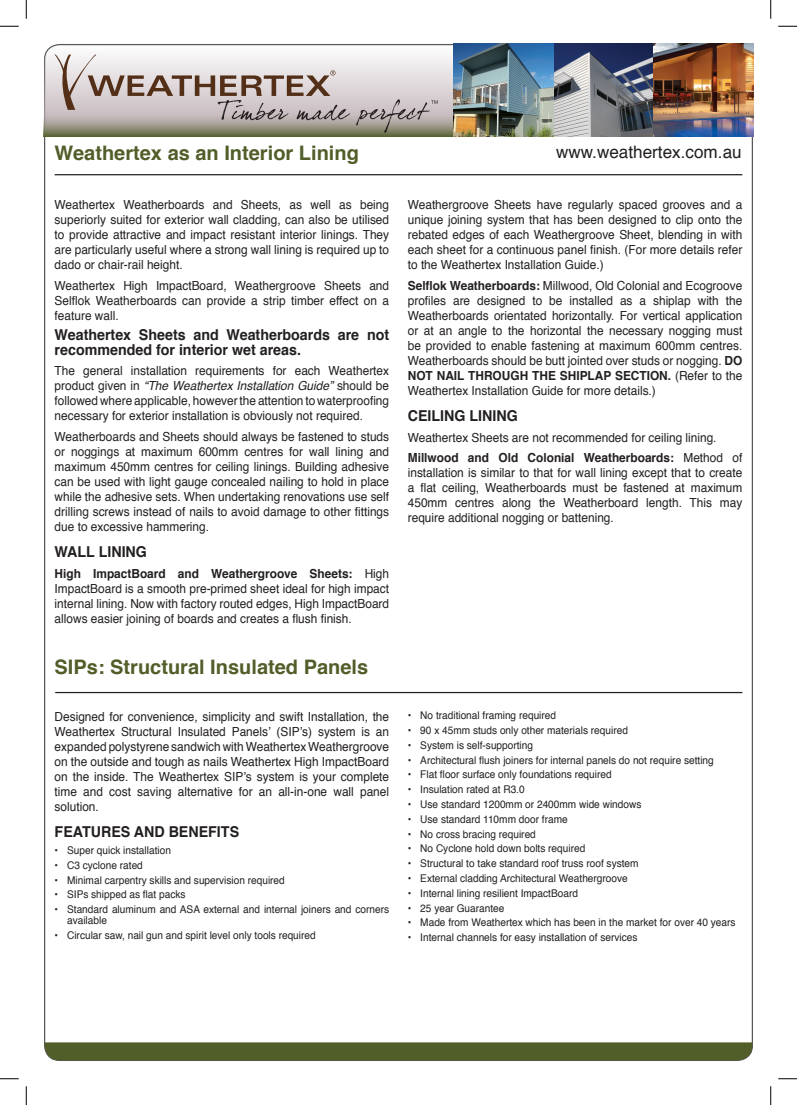
<style>
.page{position:relative;width:797px;height:1105px;background:#fff}
.page>*{position:absolute;margin:0;border:0;box-sizing:border-box;transform-origin:0 0}
.t1{font:700 20px "Helvetica";color:#515e29}
.t2{font:17.12px "Helvetica";color:#231f20}
.Body{font:700 15px/15px "Helvetica";color:#231f20;scale:.95 1}
.Subhead{font:700 15px "Helvetica";color:#231f20;scale:.95 1}
.Body-2{font:12.5px/15px "Helvetica";color:#231f20;text-align:justify;scale:.95 1}
.Subhead-2{font:12.5px/15px "Helvetica";color:#231f20;text-align:justify;scale:.95 1}
.Bullets-1{font:10.62px/11.2px "Helvetica";color:#231f20;scale:.95 1}
.s1{font-style:italic}
.s2{font-weight:700}
</style>
<div class="page">
<hr style="left:55px;top:174px;width:687px;height:1px;background:#231f20">
<hr style="left:55px;top:692px;width:687px;height:1px;background:#231f20">
<div style="left:45px;top:1042px;width:707px;height:18px;background:#515e29"></div>
<svg style="left:44px;top:44px;width:410px;height:67px"></svg>
<div style="left:44px;top:111px;width:709px;height:26px;background:linear-gradient(to bottom,#decedc,#686e48)"></div>
<svg style="left:55px;top:55px;width:295px;height:65px;background:#c6bcba"></svg>
<svg style="left:356px;top:99px;width:81px;height:34px;background:#a7a19c"></svg>
<img style="left:454px;top:44px;width:299px;height:93px">
<svg style="left:0;top:25px;width:19px;height:2px"></svg>
<svg style="left:778px;top:25px;width:19px;height:2px"></svg>
<svg style="left:0;top:1078px;width:19px;height:1px"></svg>
<svg style="left:778px;top:1078px;width:19px;height:1px"></svg>
<svg style="left:25px;top:0;width:2px;height:19px"></svg>
<svg style="left:25px;top:1086px;width:2px;height:19px"></svg>
<svg style="left:770px;top:0;width:1px;height:19px"></svg>
<svg style="left:770px;top:1086px;width:1px;height:19px"></svg>
<p class="t1" style="left:55px;top:137px;width:306px">Weathertex as an Interior Lining</p>
<p class="Body-2" style="left:55px;top:198px;width:353px">Weathertex Weatherboards and Sheets, as well as being superiorly suited for exterior wall cladding, can also be utilised to provide attractive and impact resistant interior linings. They are particularly useful where a strong wall lining is required up to dado or chair-rail height.</p>
<p class="Body-2" style="left:55px;top:278px;width:353px">Weathertex High ImpactBoard, Weathergroove Sheets and Selflok Weatherboards can provide a strip timber effect on a feature wall.</p>
<p class="Body" style="left:55px;top:327px;width:353px">Weathertex Sheets and Weatherboards are not recommended for interior wet areas.</p>
<p class="Body-2" style="left:55px;top:364px;width:354px">The general installation requirements for each Weathertex product given in <span class="s1">“The Weathertex Installation Guide”</span> should be followed where applicable, however the attention to waterproofing necessary for exterior installation is obviously not required.</p>
<p class="Body-2" style="left:55px;top:429px;width:353px">Weatherboards and Sheets should always be fastened to studs or noggings at maximum 600mm centres for wall lining and maximum 450mm centres for ceiling linings. Building adhesive can be used with light gauge concealed nailing to hold in place while the adhesive sets. When undertaking renovations use self drilling screws instead of nails to avoid damage to other fittings due to excessive hammering.</p>
<p class="Subhead" style="left:55px;top:540px;width:99px">WALL LINING</p>
<p class="Body-2" style="left:55px;top:566px;width:353px"><span class="s2">High ImpactBoard and Weathergroove Sheets:</span> High ImpactBoard is a smooth pre-primed sheet ideal for high impact internal lining. Now with factory routed edges, High ImpactBoard allows easier joining of boards and creates a flush finish.</p>
<p class="t1" style="left:55px;top:651px;width:315px">SIPs: Structural Insulated Panels</p>
<p class="Subhead-2" style="left:55px;top:709px;width:353px">Designed for convenience, simplicity and swift Installation, the Weathertex Structural Insulated Panels’ (SIP’s) system is an expanded polystyrene sandwich with Weathertex Weathergroove on the outside and tough as nails Weathertex High ImpactBoard on the inside. The Weathertex SIP’s system is your complete time and cost saving alternative for an all-in-one wall panel solution.</p>
<p class="Subhead" style="left:55px;top:820px;width:196px">FEATURES AND BENEFITS</p>
<p class="Bullets-1" style="left:55px;top:845px;width:124px">• Super quick installation</p>
<p class="Bullets-1" style="left:55px;top:860px;width:94px">• C3 cyclone rated</p>
<p class="Bullets-1" style="left:55px;top:875px;width:244px">• Minimal carpentry skills and supervision required</p>
<p class="Bullets-1" style="left:55px;top:889px;width:139px">• SIPs shipped as flat packs</p>
<p class="Bullets-1" style="left:67px;top:904px;width:340px;text-indent:-12px">• Standard aluminum and ASA external and internal joiners and corners available</p>
<p class="Bullets-1" style="left:55px;top:930px;width:276px">• Circular saw, nail gun and spirit level only tools required</p>
<h2 class="t2" style="left:556px;top:139px;width:187px">www.weathertex.com.au</h2>
<p class="Body-2" style="left:408px;top:198px;width:353px">Weathergroove Sheets have regularly spaced grooves and a unique joining system that has been designed to clip onto the rebated edges of each Weathergroove Sheet, blending in with each sheet for a continuous panel finish. (For more details refer to the Weathertex Installation Guide.)</p>
<p class="Body-2" style="left:408px;top:278px;width:354px"><span class="s2">Selflok Weatherboards:</span> Millwood, Old Colonial and Ecogroove profiles are designed to be installed as a shiplap with the Weatherboards orientated horizontally. For vertical application or at an angle to the horizontal the necessary nogging must be provided to enable fastening at maximum 600mm centres.<br>Weatherboards should be butt jointed over studs or nogging. <span class="s2">DO NOT NAIL THROUGH THE SHIPLAP SECTION.</span> (Refer to the Weathertex Installation Guide for more details.)</p>
<p class="Subhead" style="left:408px;top:404px;width:117px">CEILING LINING</p>
<p class="Body-2" style="left:408px;top:430px;width:326px">Weathertex Sheets are not recommended for ceiling lining.</p>
<p class="Body-2" style="left:408px;top:451px;width:353px"><span class="s2">Millwood and Old Colonial Weatherboards:</span> Method of installation is similar to that for wall lining except that to create a flat ceiling, Weatherboards must be fastened at maximum 450mm centres along the Weatherboard length. This may require additional nogging or battening.</p>
<p class="Bullets-1" style="left:408px;top:710px;width:158px">• No traditional framing required</p>
<p class="Bullets-1" style="left:408px;top:725px;width:233px">• 90 x 45mm studs only other materials required</p>
<p class="Bullets-1" style="left:408px;top:740px;width:133px">• System is self-supporting</p>
<p class="Bullets-1" style="left:408px;top:754px;width:324px">• Architectural flush joiners for internal panels do not require setting</p>
<p class="Bullets-1" style="left:408px;top:769px;width:216px">• Flat floor surface only foundations required</p>
<p class="Bullets-1" style="left:408px;top:784px;width:125px">• Insulation rated at R3.0</p>
<p class="Bullets-1" style="left:408px;top:799px;width:247px">• Use standard 1200mm or 2400mm wide windows</p>
<p class="Bullets-1" style="left:408px;top:814px;width:170px">• Use standard 110mm door frame</p>
<p class="Bullets-1" style="left:408px;top:828px;width:136px">• No cross bracing required</p>
<p class="Bullets-1" style="left:408px;top:843px;width:188px">• No Cyclone hold down bolts required</p>
<p class="Bullets-1" style="left:408px;top:858px;width:244px">• Structural to take standard roof truss roof system</p>
<p class="Bullets-1" style="left:408px;top:873px;width:233px">• External cladding Architectural Weathergroove</p>
<p class="Bullets-1" style="left:408px;top:888px;width:181px">• Internal lining resilient ImpactBoard</p>
<p class="Bullets-1" style="left:408px;top:902px;width:103px">• 25 year Guarantee</p>
<p class="Bullets-1" style="left:408px;top:917px;width:346px">• Made from Weathertex which has been in the market for over 40 years</p>
<p class="Bullets-1" style="left:408px;top:932px;width:243px">• Internal channels for easy installation of services</p>
</div>
